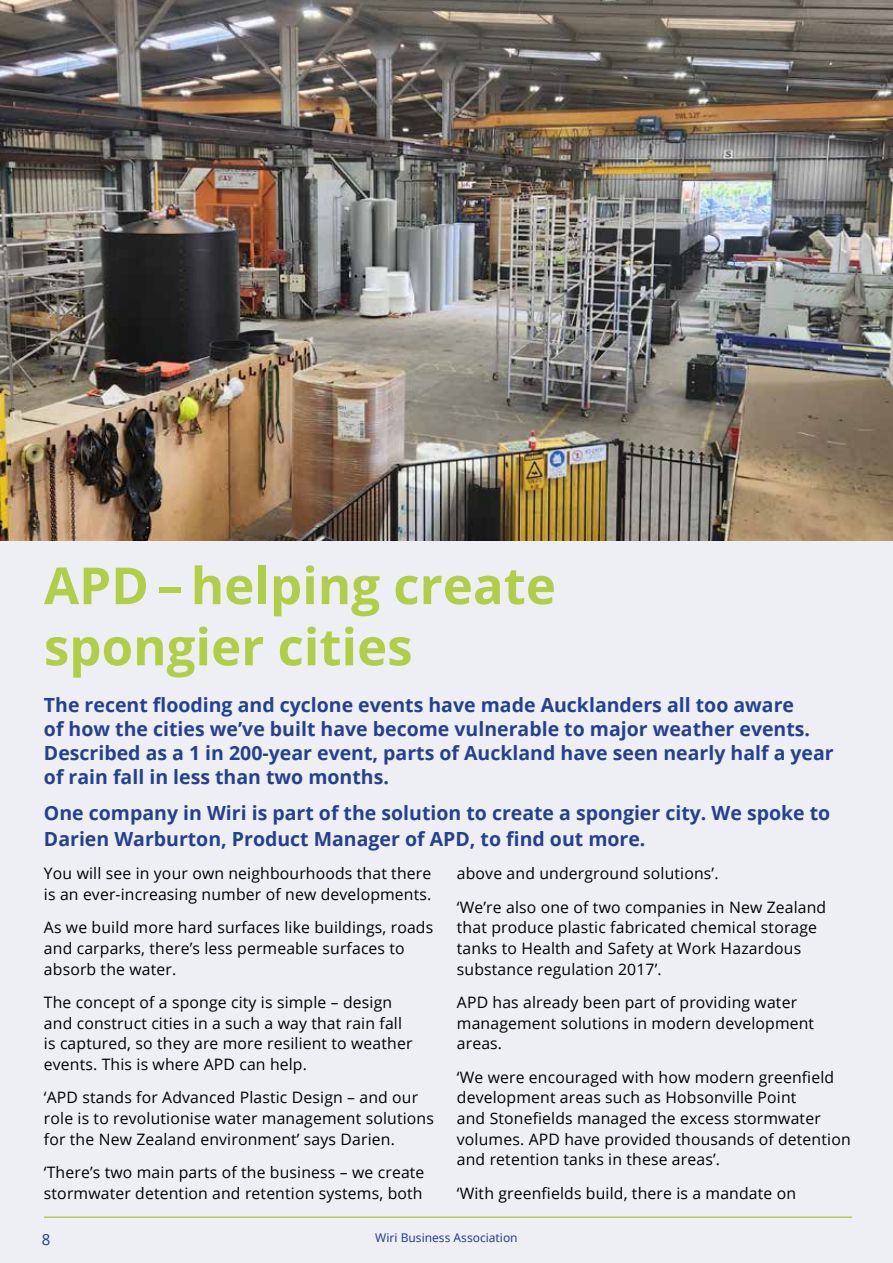
<style>
.page{position:relative;width:893px;height:1263px;background:#eeeef5}
.page>*{position:absolute;margin:0;border:0;box-sizing:border-box;transform-origin:0 0}
.t1{font:700 51px/61.2px "Open Sans";color:#b1ce49}
.t2{font:700 19.5px/23.9px "Open Sans";color:#25408e}
.t3{font:15.75px/20.7px "Open Sans";letter-spacing:.01em;color:#000}
.t4{font:15px "Noto Sans";color:#25408e}
.t5{font:12px "Noto Sans";color:#25408e}
</style>
<div class="page">
<img style="left:0;top:0;width:893px;height:540px">
<hr style="left:44px;top:1216px;width:808px;height:2px;background:#b1ce49">
<h1 class="t1" style="left:44px;top:560px;width:513px">APD – helping create spongier cities</h1>
<p class="t2" style="left:44px;top:693px;width:791px">The recent flooding and cyclone events have made Aucklanders all too aware<br>of how the cities we’ve built have become vulnerable to major weather events.<br>Described as a 1 in 200-year event, parts of Auckland have seen nearly half a year of rain fall in less than two months.</p>
<p class="t2" style="left:44px;top:802px;width:788px;line-height:25.7px">One company in Wiri is part of the solution to create a spongier city. We spoke to<br>Darien Warburton, Product Manager of APD, to find out more.</p>
<p class="t3" style="left:44px;top:865px;width:389px">You will see in your own neighbourhoods that there is an ever-increasing number of new developments.</p>
<p class="t3" style="left:44px;top:919px;width:391px">As we build more hard surfaces like buildings, roads and carparks, there’s less permeable surfaces to absorb the water.</p>
<p class="t3" style="left:44px;top:993px;width:370px">The concept of a sponge city is simple – design and construct cities in a such a way that rain fall is captured, so they are more resilient to weather events. This is where APD can help.</p>
<p class="t3" style="left:44px;top:1089px;width:391px">‘APD stands for Advanced Plastic Design – and our role is to revolutionise water management solutions for the New Zealand environment’ says Darien.</p>
<p class="t3" style="left:44px;top:1163px;width:382px">‘There’s two main parts of the business – we create stormwater detention and retention systems, both</p>
<p class="t3" style="left:457px;top:858px;width:371px;line-height:33.5px">above and underground solutions’.<br>‘We’re also one of two companies in New Zealand</p>
<p class="t3" style="left:457px;top:919px;width:362px">that produce plastic fabricated chemical storage tanks to Health and Safety at Work Hazardous substance regulation 2017’.</p>
<p class="t3" style="left:457px;top:993px;width:359px">APD has already been part of providing water management solutions in modern development areas.</p>
<p class="t3" style="left:457px;top:1066px;width:395px">‘We were encouraged with how modern greenfield development areas such as Hobsonville Point<br>and Stonefields managed the excess stormwater volumes. APD have provided thousands of detention and retention tanks in these areas’.</p>
<p class="t3" style="left:457px;top:1182px;width:341px">‘With greenfields build, there is a mandate on</p>
<p class="t4" style="left:42px;top:1231px;width:10px">8</p>
<p class="t5" style="left:375px;top:1231px;width:144px">Wiri Business Association</p>
</div>
